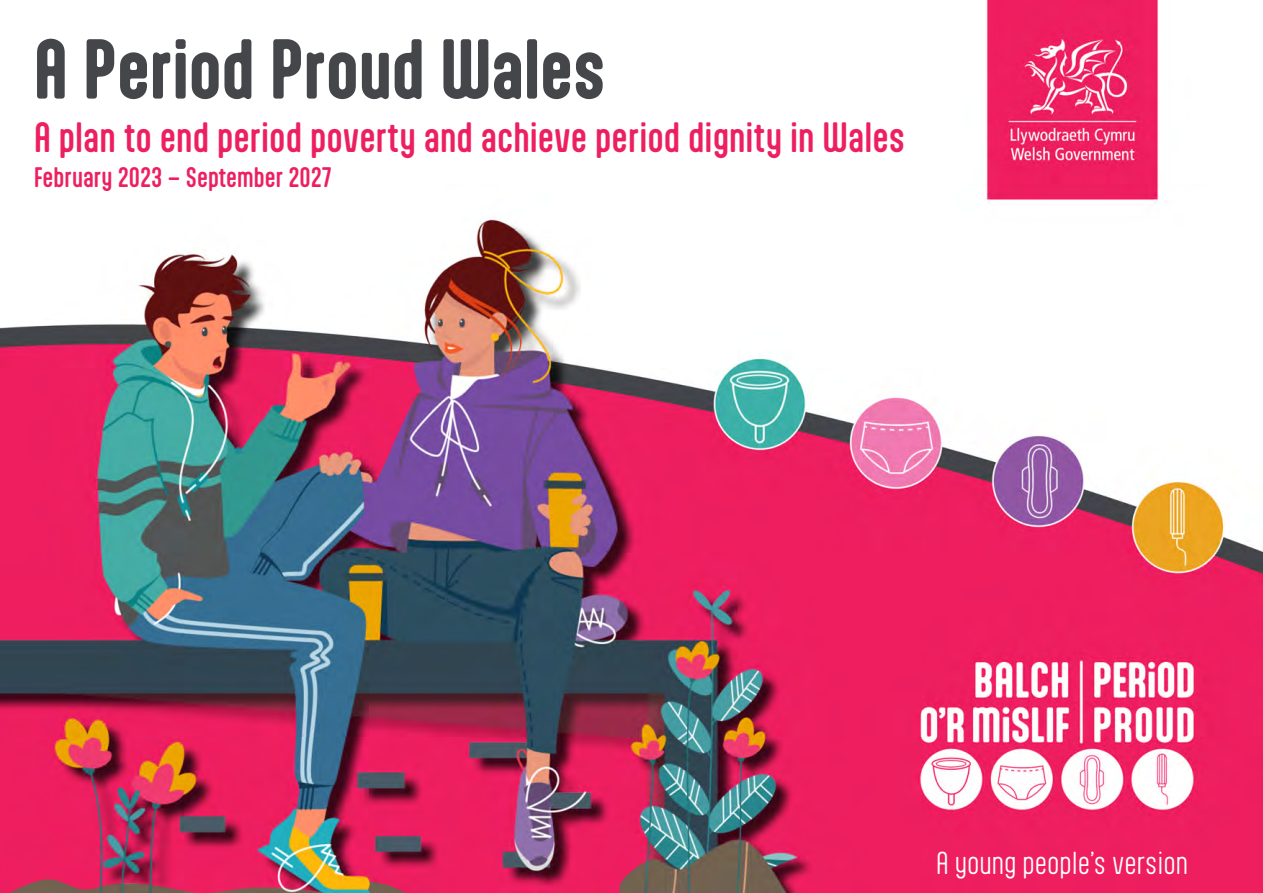
<style>
.page{position:relative;width:1263px;height:893px;background:#fff}
.page>*{position:absolute;margin:0;border:0;box-sizing:border-box;transform-origin:0 0}
.t1{font:700 72px "Aptly";color:#44464a}
.t2{font:500 36px "Aptly";color:#ed1f61}
.t3{font:300 27px "Aptly";color:#fff}
.t4{font:500 24px "Aptly";color:#ed1f61}
</style>
<div class="page">
<img style="left:0;top:0;width:1263px;height:893px">
<p class="t1" style="left:34px;top:24px;width:573px">A Period Proud Wales</p>
<p class="t2" style="left:34px;top:114px;width:872px">A plan to end period poverty and achieve period dignity in Wales</p>
<p class="t4" style="left:34px;top:162px;width:299px">February 2023 – September 2027</p>
<p class="t3" style="left:936px;top:846px;width:253px">A young people’s version</p>
</div>
